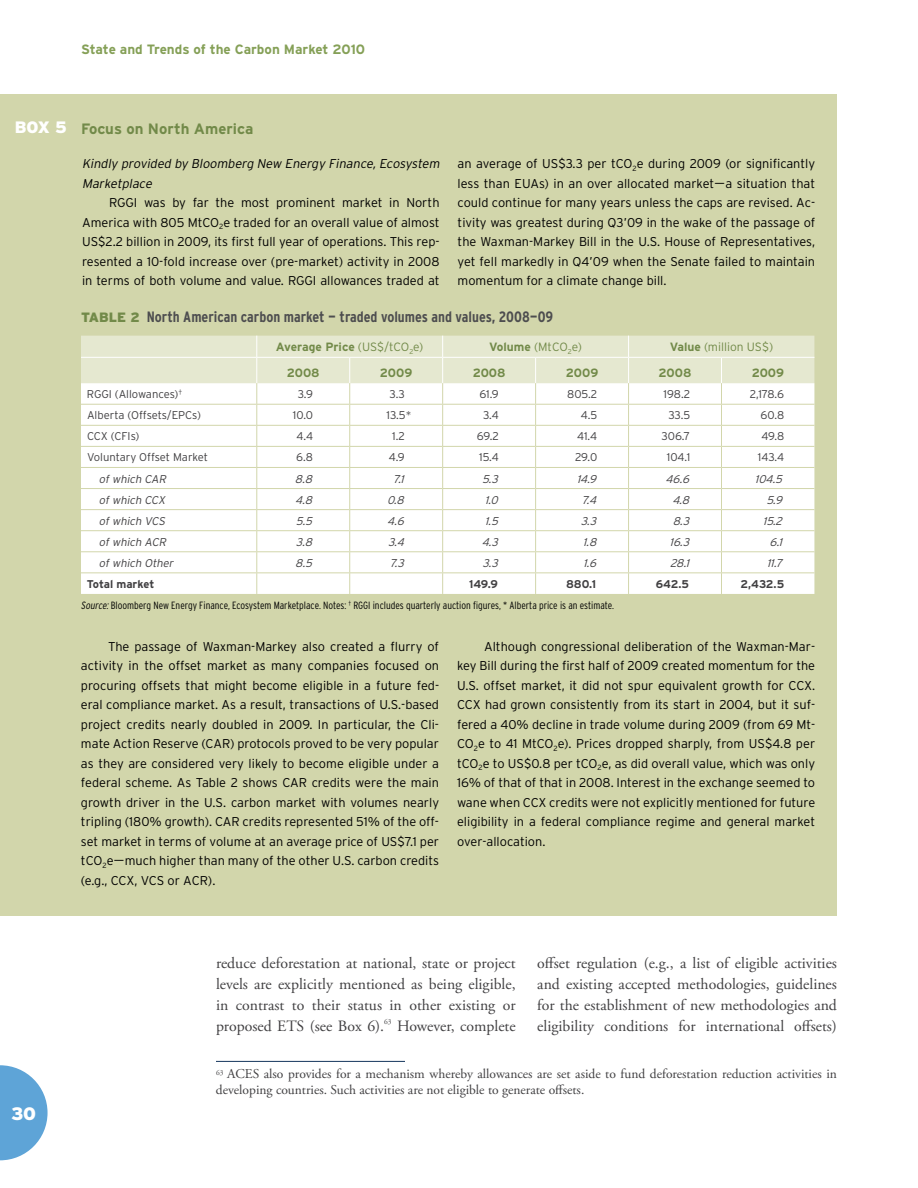
<style>
.page{position:relative;width:918px;height:1188px;background:#fff}
.page>*{position:absolute;margin:0;border:0;box-sizing:border-box;transform-origin:0 0}
.t1{font:900 18px "Interstate";color:#fff}
.t2{font:15.75px/21px "Adobe Garamond Pro";color:#414042;text-align:justify}
.t3{font:700 condensed 15px "Interstate";color:#4d4d4f}
.t4{font:700 15px "Interstate";color:#728a49}
.t5{font:13.5px/15.5px "Adobe Garamond Pro";color:#414042}
.t6{font:700 13.5px "Interstate";color:#85a057}
.t7{font:300 12.75px/19.5px "Interstate";color:#000;text-align:justify}
.t8{font:italic 300 12.75px/19.5px "Interstate";color:#000}
.t9{font:700 12px "Interstate";color:#728a49}
.t10{font:300 12px "Interstate";color:#728a49}
.t11{font:300 11.25px "Interstate";color:#414042}
.t12{font:italic 300 11.25px "Interstate";color:#414042}
.t13{font:700 11.25px "Interstate";color:#414042}
.t14{font:300 condensed 10.5px "Interstate";color:#000}
.t15{font:7.5px "Adobe Garamond Pro";color:#414042}
.s1{font-weight:900;font-size:16.5px;color:#fff}
.s2{font-weight:900;font-stretch:normal;font-size:13.5px;color:#728a49}
.s3{font-weight:300}
.s4{font-weight:700}
.s5{font-style:italic}
</style>
<div class="page">
<svg style="left:0;top:1065px;width:48px;height:95px"></svg>
<div style="left:0;top:94px;width:837px;height:822px;background:#d2d6ab"></div>
<svg style="left:81px;top:336px;width:733px;height:258px;background:#f8f9f3"></svg>
<hr style="left:257px;top:357px;width:93px;height:1px;background:#fff">
<hr style="left:350px;top:357px;width:93px;height:1px;background:#fff">
<hr style="left:443px;top:357px;width:93px;height:1px;background:#fff">
<hr style="left:536px;top:357px;width:93px;height:1px;background:#fff">
<hr style="left:629px;top:357px;width:92px;height:1px;background:#fff">
<hr style="left:722px;top:357px;width:92px;height:1px;background:#fff">
<hr style="left:216px;top:1061px;width:189px;height:1px;background:#15365d">
<p class="t6" style="left:81px;top:42px;width:286px">State and Trends of the Carbon Market 2010</p>
<p class="t4" style="left:15px;top:120px;width:240px"><span class="s1">BOX 5</span> Focus on North America</p>
<p class="t8" style="left:82px;top:154px;width:362px">Kindly provided by Bloomberg New Energy Finance, Ecosystem<br>Marketplace</p>
<p class="t7" style="left:82px;top:193px;width:359px;text-indent:27px">RGGI was by far the most prominent market in North America with 805 MtCO<sub>2</sub>e traded for an overall value of almost US$2.2 billion in 2009, its first full year of operations. This rep&shy;resented a 10-fold increase over (pre-market) activity in 2008 in terms of both volume and value. RGGI allowances traded at</p>
<p class="t7" style="left:458px;top:154px;width:359px">an average of US$3.3 per tCO<sub>2</sub>e during 2009 (or significantly less than EUA</p>
<p class="t7" style="left:458px;top:174px;width:359px;text-indent:81px">s) in an over allocated market—a situation that could continue for many years unless the caps are revised. Ac&shy;tivity was greatest during Q3’09 in the wake of the passage of the Waxman-Markey Bill in the U.S. House of Representatives, yet fell markedly in Q4’09 when the Senate failed to maintain momentum for a climate change bill.</p>
<p class="t3" style="left:81px;top:308px;width:474px"><span class="s2">TABLE 2</span> North American carbon market – traded volumes and values, 2008–09</p>
<p class="t9" style="left:276px;top:340px;width:149px">Average Price <span class="s3">(U S$/tCO</span> <sub>2</sub><span class="s3">e)</span></p>
<p class="t10" style="left:489px;top:340px;width:94px"><span class="s4">Volume</span> (MtCO<sub>2</sub>e)</p>
<p class="t10" style="left:670px;top:340px;width:105px"><span class="s4">Value</span> (million US$)</p>
<p class="t9" style="left:287px;top:366px;width:34px">2008</p>
<p class="t9" style="left:380px;top:366px;width:34px">2009</p>
<p class="t9" style="left:473px;top:366px;width:34px">2008</p>
<p class="t9" style="left:566px;top:366px;width:34px">2009</p>
<p class="t9" style="left:659px;top:366px;width:34px">2008</p>
<p class="t9" style="left:752px;top:366px;width:34px">2009</p>
<p class="t11" style="left:87px;top:388px;width:97px">RGGI (Allowances)<sup>†</sup></p>
<p class="t11" style="left:298px;top:388px;width:17px">3.9</p>
<p class="t11" style="left:390px;top:388px;width:17px">3.3</p>
<p class="t11" style="left:480px;top:388px;width:21px">61.9</p>
<p class="t11" style="left:567px;top:388px;width:32px">805.2</p>
<p class="t11" style="left:664px;top:388px;width:28px">198.2</p>
<p class="t11" style="left:750px;top:388px;width:36px">2,178.6</p>
<p class="t11" style="left:87px;top:409px;width:116px">Alberta (Offsets/E PCs)</p>
<p class="t11" style="left:293px;top:409px;width:22px">10.0</p>
<p class="t11" style="left:387px;top:409px;width:26px">13.5*</p>
<p class="t11" style="left:483px;top:409px;width:17px">3.4</p>
<p class="t11" style="left:581px;top:409px;width:18px">4.5</p>
<p class="t11" style="left:668px;top:409px;width:23px">33.5</p>
<p class="t11" style="left:761px;top:409px;width:25px">60.8</p>
<p class="t11" style="left:87px;top:430px;width:54px">CCX (CFIs)</p>
<p class="t11" style="left:297px;top:430px;width:18px">4.4</p>
<p class="t11" style="left:392px;top:430px;width:14px">1.2</p>
<p class="t11" style="left:477px;top:430px;width:24px">69.2</p>
<p class="t11" style="left:577px;top:430px;width:21px">41.4</p>
<p class="t11" style="left:662px;top:430px;width:30px">306.7</p>
<p class="t11" style="left:761px;top:430px;width:24px">49.8</p>
<p class="t11" style="left:87px;top:451px;width:123px">Voluntary Offset M arket</p>
<p class="t11" style="left:296px;top:451px;width:18px">6.8</p>
<p class="t11" style="left:389px;top:451px;width:17px">4.9</p>
<p class="t11" style="left:479px;top:451px;width:21px">15.4</p>
<p class="t11" style="left:575px;top:451px;width:24px">29.0</p>
<p class="t11" style="left:667px;top:451px;width:25px">104.1</p>
<p class="t11" style="left:758px;top:451px;width:28px">143.4</p>
<p class="t12" style="left:99px;top:472px;width:61px">of which CAR</p>
<p class="t12" style="left:295px;top:472px;width:22px">8.8</p>
<p class="t12" style="left:393px;top:472px;width:15px">7.1</p>
<p class="t12" style="left:482px;top:472px;width:21px">5.3</p>
<p class="t12" style="left:577px;top:472px;width:24px">14.9</p>
<p class="t12" style="left:666px;top:472px;width:28px">46.6</p>
<p class="t12" style="left:755px;top:472px;width:32px">104.5</p>
<p class="t12" style="left:99px;top:493px;width:68px">of which CCX</p>
<p class="t12" style="left:295px;top:493px;width:22px">4.8</p>
<p class="t12" style="left:387px;top:493px;width:22px">0.8</p>
<p class="t12" style="left:485px;top:493px;width:18px">1.0</p>
<p class="t12" style="left:582px;top:493px;width:19px">7.4</p>
<p class="t12" style="left:672px;top:493px;width:22px">4.8</p>
<p class="t12" style="left:766px;top:493px;width:21px">5.9</p>
<p class="t12" style="left:99px;top:514px;width:70px">of which VCS</p>
<p class="t12" style="left:296px;top:514px;width:21px">5.5</p>
<p class="t12" style="left:387px;top:514px;width:21px">4.6</p>
<p class="t12" style="left:485px;top:514px;width:18px">1.5</p>
<p class="t12" style="left:581px;top:514px;width:20px">3.3</p>
<p class="t12" style="left:673px;top:514px;width:21px">8.3</p>
<p class="t12" style="left:763px;top:514px;width:24px">15.2</p>
<p class="t12" style="left:99px;top:536px;width:68px">of which ACR</p>
<p class="t12" style="left:296px;top:536px;width:21px">3.8</p>
<p class="t12" style="left:388px;top:536px;width:21px">3.4</p>
<p class="t12" style="left:482px;top:536px;width:21px">4.3</p>
<p class="t12" style="left:583px;top:536px;width:18px">1.8</p>
<p class="t12" style="left:670px;top:536px;width:24px">16.3</p>
<p class="t12" style="left:769px;top:536px;width:17px">6.1</p>
<p class="t12" style="left:99px;top:557px;width:78px">of which Other</p>
<p class="t12" style="left:295px;top:557px;width:21px">8.5</p>
<p class="t12" style="left:390px;top:557px;width:19px">7.3</p>
<p class="t12" style="left:483px;top:557px;width:20px">3.3</p>
<p class="t12" style="left:583px;top:557px;width:18px">1.6</p>
<p class="t12" style="left:670px;top:557px;width:24px">28.1</p>
<p class="t12" style="left:767px;top:557px;width:20px">11.7</p>
<p class="t13" style="left:87px;top:578px;width:69px">Total market</p>
<p class="t13" style="left:469px;top:578px;width:30px">149.9</p>
<p class="t13" style="left:566px;top:578px;width:32px">880.1</p>
<p class="t13" style="left:656px;top:578px;width:35px">642.5</p>
<p class="t13" style="left:741px;top:578px;width:45px">2,432.5</p>
<p class="t14" style="left:81px;top:599px;width:535px"><span class="s5">Source:</span>Bloomberg New Energy Finance, Ecosystem Marketplace. Notes: <sup>†</sup> RGGI includes quarterly auction figures, * Alberta price is an estimate.</p>
<p class="t7" style="left:81px;top:636px;width:360px;text-indent:27px">The passage of Waxman-Markey also created a flurry of activity in the offset market as many companies focused on procuring offsets that might become eligible in a future fed&shy;eral compliance market. As a result, transactions of U.S.-based project credits nearly doubled in 2009. In particular, the Cli&shy;mate Action Reserve (CAR) protocols proved to be very popular as they are considered very likely to become eligible under a federal scheme. As Table 2 shows CAR credits were the main growth driver in the U.S. carbon market with volumes nearly tripling (180% growth). CAR credits represented 51% of the off&shy;set market in terms of volume at an average price of US$7.1 per tCO<sub>2</sub>e—much higher than many of the other U.S. carbon credits (e.g., CCX, VCS or ACR).</p>
<p class="t7" style="left:457px;top:636px;width:360px;text-indent:27px">Although congressional deliberation of the Waxman-Mar&shy;key Bill during the first half of 2009 created momentum for the U.S. offset market, it did not spur equivalent growth for CCX.<br>CCX had grown consistently from its start in 2004, but it suf&shy;fered a 40% decline in trade volume during 2009 (from 69 Mt-CO<sub>2</sub>e to 41 MtCO<sub>2</sub>e). Prices dropped sharply, from US$4.8 per tCO<sub>2</sub>e to US$0.8 per tCO<sub>2</sub>e, as did overall value, which was only 16% of that of that in 2008. Interest in the exchange seemed to wane when CCX credits were not explicitly mentioned for future eligibility in a federal compliance regime and general market over-allocation.</p>
<p class="t2" style="left:216px;top:953px;width:301px">reduce deforestation at national, state or project levels are explicitly mentioned as being eligible, in contrast to their status in other existing or proposed ETS (see Box 6).</p>
<p class="t15" style="left:384px;top:1017px;width:9px">63</p>
<p class="t2" style="left:397px;top:1016px;width:120px">However, complete</p>
<p class="t2" style="left:537px;top:953px;width:301px">offset regulation (e.g., a list of eligible activities and existing accepted methodologies, guidelines for the establishment of new methodologies and eligibility conditions for international offsets)</p>
<h1 class="t1" style="left:11px;top:1103px;width:27px">30</h1>
<p class="t5" style="left:216px;top:1066px;width:622px"><sup>63</sup> ACES also provides for a mechanism whereby allowances are set aside to fund deforestation reduction activities in developing countries. Such activities are not eligible to generate offsets.</p>
</div>
